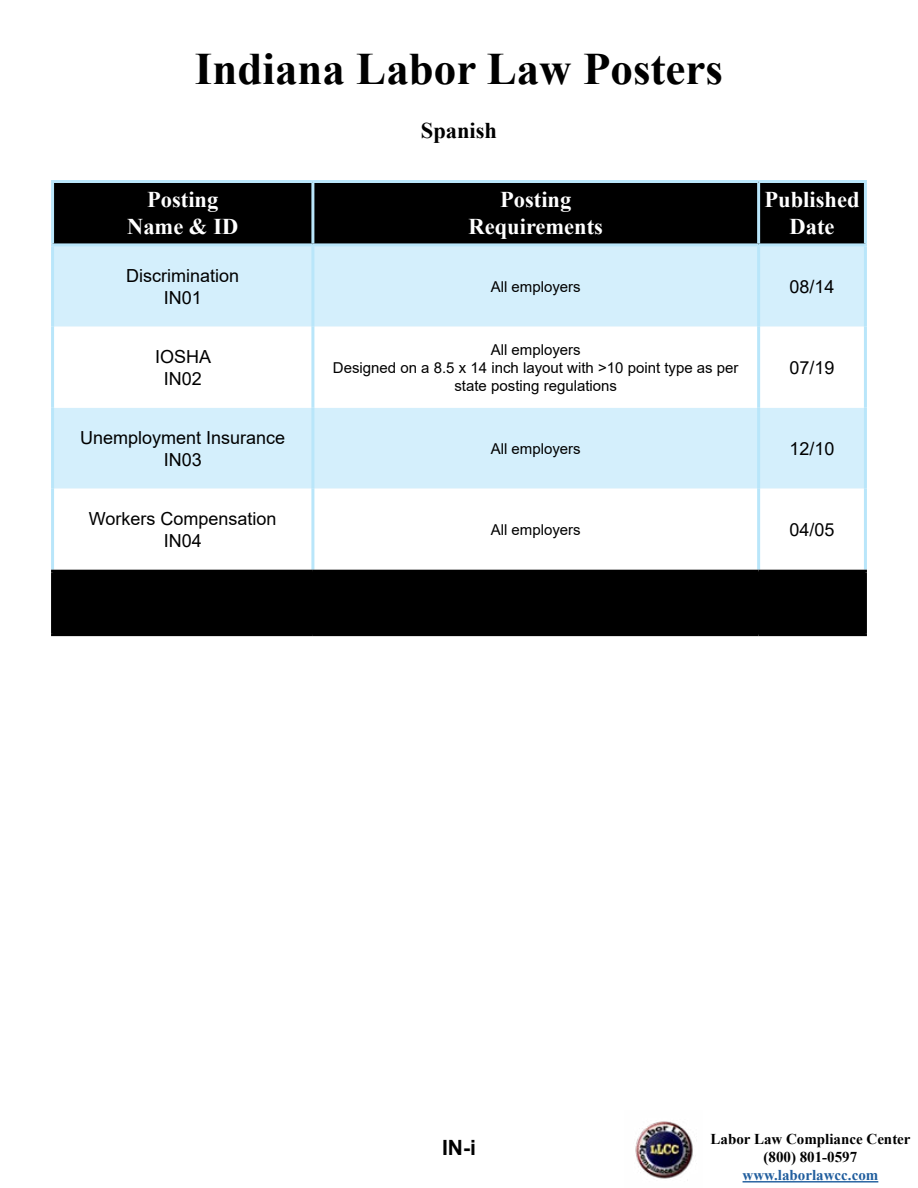
<style>
.page{position:relative;width:918px;height:1188px;background:#fff}
.page>*{position:absolute;margin:0;border:0;box-sizing:border-box;transform-origin:0 0}
.t1{font:700 45px "Times New Roman";color:#000}
.t2{font:700 22.5px/27px "Times New Roman";color:#fff;text-align:center}
.t3{font:700 22.5px "Times New Roman";color:#000}
.t4{font:700 21px "Arial";color:#000}
.t5{font:18px/21.6px "Arial";color:#000;text-align:center}
.t6{font:15px/18px "Arial";color:#000;text-align:center}
.t7{font:700 15px/18px "Times New Roman";color:#000;text-align:center}
.t8{font:700 15px "Times New Roman";color:#215e9e}
</style>
<div class="page">
<div style="left:54px;top:183px;width:810px;height:450px;background:#000"></div>
<div style="left:54px;top:246px;width:810px;height:81px;background:#d4effc"></div>
<svg style="left:54px;top:327px;width:810px;height:243px"></svg>
<hr style="left:51px;top:180px;width:262px;height:3px;background:#b9e6fa">
<hr style="left:51px;top:183px;width:3px;height:60px;background:#b9e6fa">
<hr style="left:51px;top:243px;width:262px;height:3px;background:#b9e6fa">
<hr style="left:51px;top:327px;width:3px;height:81px;background:#b9e6fa">
<hr style="left:51px;top:408px;width:3px;height:81px;background:#b9e6fa">
<hr style="left:864px;top:408px;width:3px;height:81px;background:#b9e6fa">
<hr style="left:51px;top:489px;width:3px;height:81px;background:#b9e6fa">
<hr style="left:864px;top:489px;width:3px;height:81px;background:#b9e6fa">
<hr style="left:311px;top:246px;width:3px;height:81px;background:#b9e6fa">
<hr style="left:311px;top:327px;width:3px;height:81px;background:#b9e6fa">
<hr style="left:311px;top:408px;width:3px;height:81px;background:#b9e6fa">
<hr style="left:311px;top:489px;width:3px;height:81px;background:#b9e6fa">
<hr style="left:757px;top:246px;width:3px;height:81px;background:#b9e6fa">
<hr style="left:757px;top:408px;width:3px;height:81px;background:#b9e6fa">
<hr style="left:757px;top:489px;width:3px;height:81px;background:#b9e6fa">
<hr style="left:311px;top:573px;width:3px;height:60px;background:#000">
<hr style="left:759px;top:180px;width:108px;height:3px;background:#b9e6fa">
<hr style="left:864px;top:183px;width:3px;height:60px;background:#b9e6fa">
<hr style="left:759px;top:243px;width:108px;height:3px;background:#b9e6fa">
<hr style="left:313px;top:180px;width:446px;height:3px;background:#b9e6fa">
<hr style="left:313px;top:243px;width:446px;height:3px;background:#b9e6fa">
<hr style="left:311px;top:183px;width:3px;height:60px;background:#b9e6fa">
<hr style="left:757px;top:183px;width:3px;height:60px;background:#b9e6fa">
<hr style="left:757px;top:327px;width:3px;height:81px;background:#b9e6fa">
<hr style="left:864px;top:327px;width:3px;height:81px;background:#b9e6fa">
<hr style="left:51px;top:246px;width:3px;height:81px;background:#b9e6fa">
<hr style="left:864px;top:246px;width:3px;height:81px;background:#b9e6fa">
<hr style="left:757px;top:573px;width:3px;height:60px;background:#000">
<hr style="left:51px;top:570px;width:262px;height:3px;background:#000">
<hr style="left:51px;top:573px;width:3px;height:60px;background:#000">
<hr style="left:313px;top:570px;width:446px;height:3px;background:#000">
<hr style="left:759px;top:570px;width:108px;height:3px;background:#000">
<hr style="left:864px;top:573px;width:3px;height:60px;background:#000">
<hr style="left:51px;top:633px;width:262px;height:3px;background:#000">
<hr style="left:313px;top:633px;width:446px;height:3px;background:#000">
<hr style="left:759px;top:633px;width:108px;height:3px;background:#000">
<hr style="left:743px;top:1181px;width:135px;height:2px;background:#215e9e">
<img style="left:635px;top:1121px;width:58px;height:60px">
<h1 class="t1" style="left:195px;top:37px;width:530px">Indiana Labor Law Posters</h1>
<h2 class="t3" style="left:421px;top:115px;width:78px">Spanish</h2>
<h2 class="t2" style="left:127px;top:186px;width:113px">Posting<br>Name &amp; ID</h2>
<h2 class="t2" style="left:469px;top:186px;width:136px">Posting<br>Requirements</h2>
<h2 class="t2" style="left:765px;top:186px;width:97px">Published<br>Date</h2>
<p class="t5" style="left:126px;top:265px;width:115px">Discrimination<br>IN01</p>
<p class="t6" style="left:491px;top:277px;width:92px">All employers</p>
<p class="t5" style="left:790px;top:276px;width:47px">08/14</p>
<p class="t5" style="left:155px;top:346px;width:58px">IOSHA<br>IN02</p>
<p class="t6" style="left:333px;top:340px;width:407px">All employers<br>Designed on a 8.5 x 14 inch layout with &gt;10 point type as per state posting regulations</p>
<p class="t5" style="left:790px;top:357px;width:47px">07/19</p>
<p class="t5" style="left:80px;top:427px;width:207px">Unemployment Insurance<br>IN03</p>
<p class="t6" style="left:491px;top:439px;width:92px">All employers</p>
<p class="t5" style="left:790px;top:438px;width:47px">12/10</p>
<p class="t5" style="left:89px;top:508px;width:189px">Workers Compensation<br>IN04</p>
<p class="t6" style="left:491px;top:520px;width:92px">All employers</p>
<p class="t5" style="left:790px;top:519px;width:47px">04/05</p>
<h3 class="t4" style="left:442px;top:1133px;width:35px">IN-i</h3>
<p class="t7" style="left:711px;top:1130px;width:202px">Labor Law Compliance Center (800) 801-0597</p>
<p class="t8" style="left:743px;top:1164px;width:137px">www.laborlawcc.com</p>
</div>
